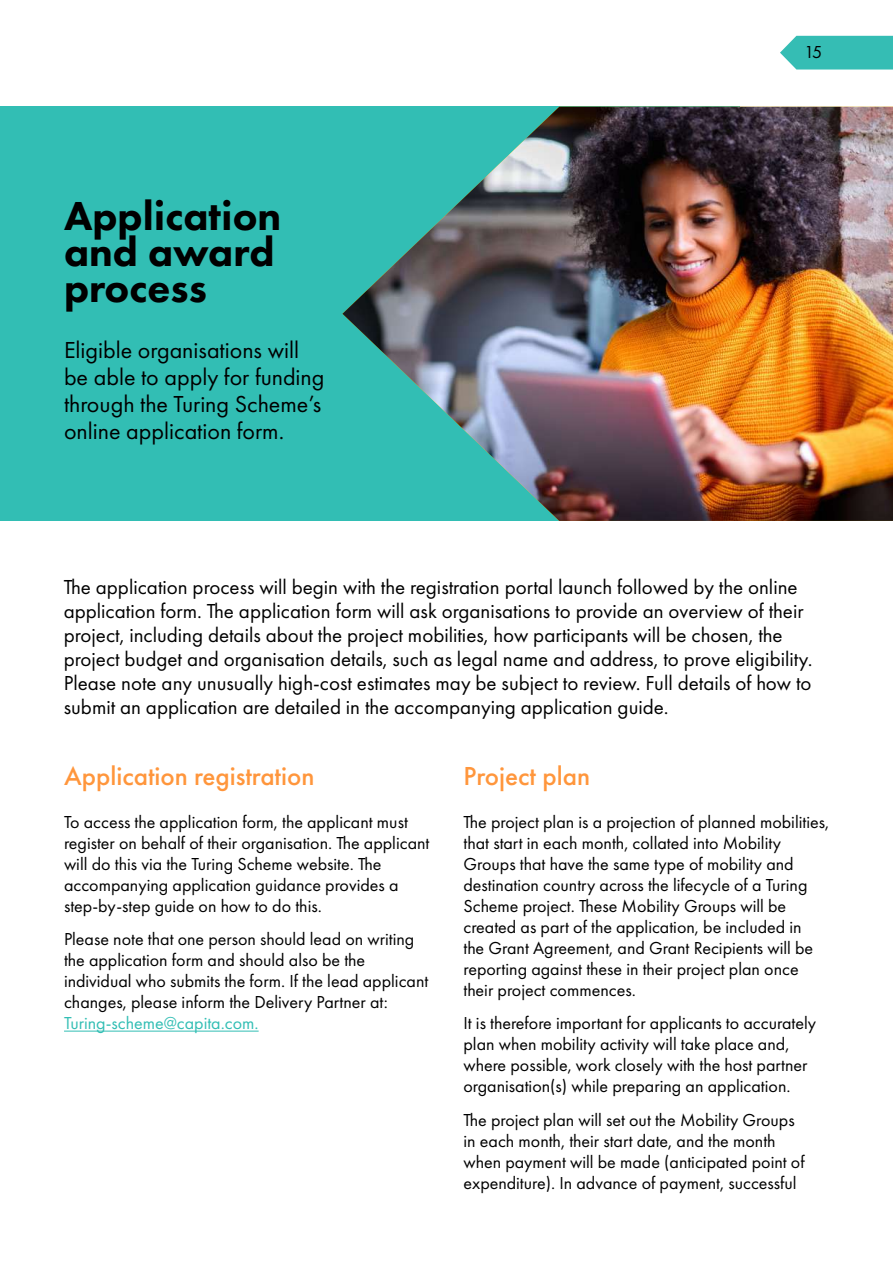
<style>
.page{position:relative;width:893px;height:1263px;background:#fff}
.page>*{position:absolute;margin:0;border:0;box-sizing:border-box;transform-origin:0 0}
.t1{font:800 42px/36px "Futura PT";color:#000}
.t2{font:500 27px "Futura PT";color:#ff963c}
.t3{font:24px/27px "Futura PT";color:#000}
.t4{font:21px/24px "Futura PT";color:#000}
.t5{font:18px/21px "Futura PT";color:#000}
.t6{font:18px "Futura PT";color:#32beb4}
</style>
<div class="page">
<svg style="left:780px;top:36px;width:113px;height:34px;background:#46c2ba"></svg>
<hr style="left:64px;top:1031px;width:195px;height:1px;background:#32beb4">
<div style="left:0;top:107px;width:740px;height:414px;background:#32beb4"></div>
<img style="left:342px;top:107px;width:551px;height:414px">
<h1 class="t1" style="left:64px;top:197px;width:219px">Application and award process</h1>
<h3 class="t3" style="left:64px;top:337px;width:262px">Eligible organisations will be able to apply for funding through the Turing Scheme’s online application form.</h3>
<p class="t5" style="left:804px;top:41px;width:20px">15</p>
<p class="t4" style="left:64px;top:574px;width:750px">The application process will begin with the registration portal launch followed by the online application form. The application form will ask organisations to provide an overview of their project, including details about the project mobilities, how participants will be chosen, the project budget and organisation details, such as legal name and address, to prove eligibility.<br>Please note any unusually high-cost estimates may be subject to review. Full details of how to submit an application are detailed in the accompanying application guide.</p>
<h2 class="t2" style="left:64px;top:760px;width:252px">Application registration</h2>
<p class="t5" style="left:64px;top:811px;width:367px">To access the application form, the applicant must register on behalf of their organisation. The applicant will do this via the Turing Scheme website. The accompanying application guidance provides a step-by-step guide on how to do this.</p>
<p class="t5" style="left:64px;top:929px;width:366px">Please note that one person should lead on writing the application form and should also be the individual who submits the form. If the lead applicant changes, please inform the Delivery Partner at:</p>
<p class="t6" style="left:64px;top:1013px;width:196px">Turing-scheme@capita.com.</p>
<h2 class="t2" style="left:463px;top:760px;width:128px">Project plan</h2>
<p class="t5" style="left:463px;top:811px;width:367px">The project plan is a projection of planned mobilities, that start in each month, collated into Mobility Groups that have the same type of mobility and destination country across the lifecycle of a Turing Scheme project. These Mobility Groups will be created as part of the application, be included in<br>the Grant Agreement, and Grant Recipients will be reporting against these in their project plan once their project commences.</p>
<p class="t5" style="left:463px;top:1013px;width:354px">It is therefore important for applicants to accurately plan when mobility activity will take place and, where possible, work closely with the host partner organisation(s) while preparing an application.</p>
<p class="t5" style="left:463px;top:1109px;width:343px">The project plan will set out the Mobility Groups in each month, their start date, and the month when payment will be made (anticipated point of expenditure). In advance of payment, successful</p>
</div>
